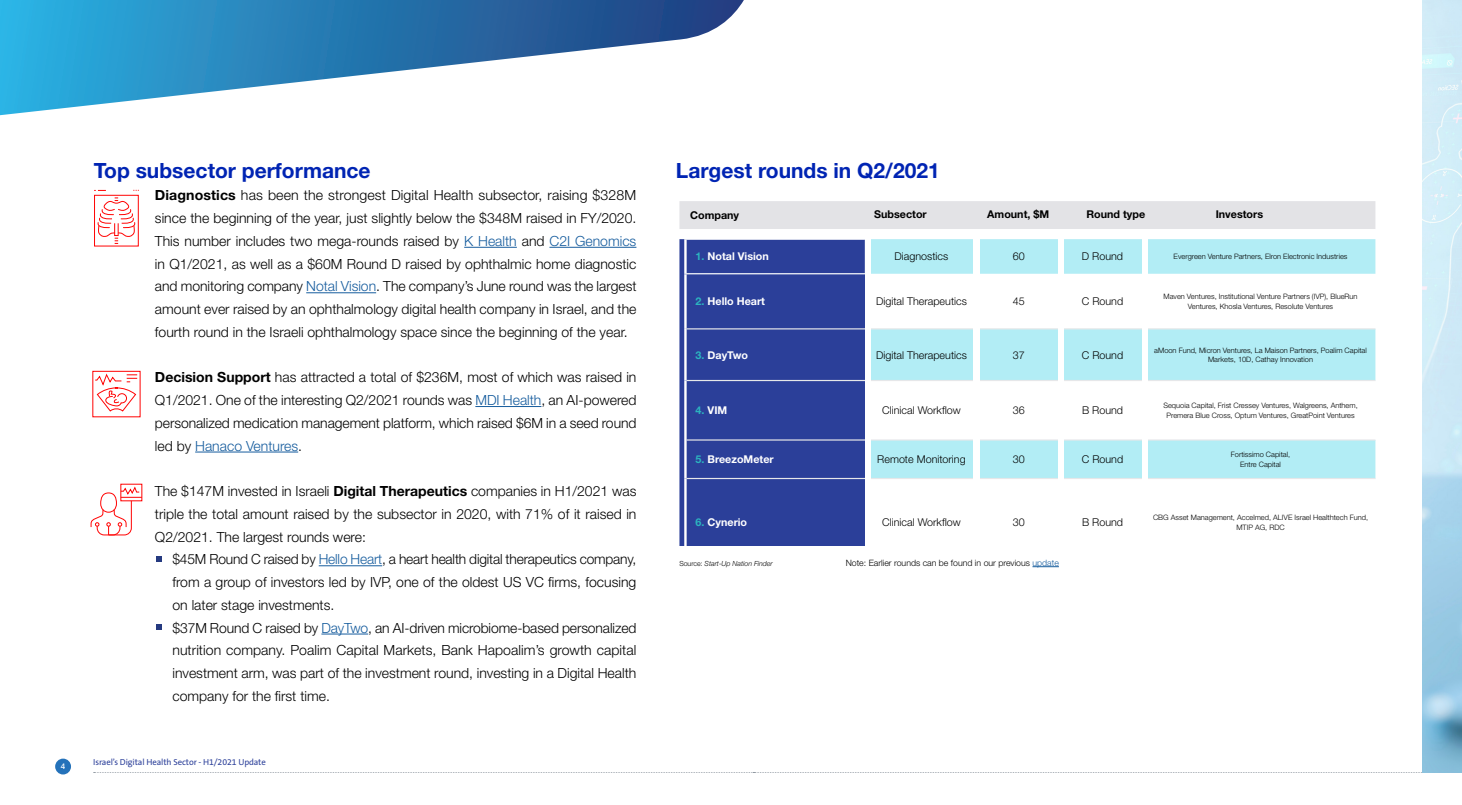
<style>
.page{position:relative;width:1462px;height:805px;background:#fff}
.page>*{position:absolute;margin:0;border:0;box-sizing:border-box;transform-origin:0 0}
.t1{font:700 21px "Helvetica Neue LT Std";color:#0024b3}
.t2{font:300 14px/22.8px "Helvetica Neue LT Std";color:#000;text-align:justify}
.t3{font:300 10.76px "Helvetica Neue LT Std";color:#000}
.t4{font:700 10.76px "Helvetica Neue LT Std";color:#fff}
.t5{font:700 10.76px "Helvetica Neue LT Std";color:#000}
.TOC_Top{font:300 8.75px "Helvetica Neue LT Std";color:#000}
.t6{font:8.75px "The Sans B W5 Plain";letter-spacing:-.01em;color:#2b3f99}
.t7{font:600 7.7px "Open Sans";color:#fff}
.t8{font:300 7.44px "Helvetica Neue LT Std";color:#000}
.t9{font:italic 300 7px "Helvetica Neue";color:#000}
.s1{font-weight:700}
.s2{color:#175d9e}
.s3{color:#2bb5bf}
.s4{font-family:"Helvetica Neue LT Std";font-style:normal}
</style>
<div class="page">
<div style="left:55px;top:759px;width:16px;height:15px;background:#2472ba;border-radius:50%"></div>
<svg style="left:94px;top:772px;width:1328px;height:1px"></svg>
<hr style="left:464px;top:247px;width:53px;height:1px;background:#175d9e">
<hr style="left:549px;top:247px;width:87px;height:1px;background:#175d9e">
<hr style="left:306px;top:292px;width:70px;height:1px;background:#175d9e">
<hr style="left:475px;top:406px;width:66px;height:1px;background:#175d9e">
<hr style="left:195px;top:452px;width:103px;height:1px;background:#175d9e">
<hr style="left:319px;top:565px;width:63px;height:1px;background:#175d9e">
<hr style="left:321px;top:634px;width:47px;height:1px;background:#175d9e">
<div style="left:679px;top:201px;width:696px;height:28px;background:#e3e3e6"></div>
<div style="left:679px;top:239px;width:186px;height:307px;background:#2b3f99"></div>
<div style="left:871px;top:239px;width:504px;height:35px;background:#b2edf5"></div>
<div style="left:871px;top:329px;width:504px;height:149px;background:#b2edf5"></div>
<hr style="left:686px;top:328px;width:179px;height:1px;background:#e6e7e9">
<hr style="left:870px;top:328px;width:103px;height:1px;background:#e6e7e9">
<hr style="left:979px;top:328px;width:79px;height:1px;background:#e6e7e9">
<hr style="left:686px;top:380px;width:179px;height:1px;background:#e6e7e9">
<hr style="left:686px;top:439px;width:179px;height:2px;background:#e6e7e9">
<hr style="left:686px;top:478px;width:179px;height:1px;background:#e6e7e9">
<hr style="left:870px;top:478px;width:103px;height:1px;background:#e6e7e9">
<hr style="left:979px;top:478px;width:79px;height:1px;background:#e6e7e9">
<hr style="left:684px;top:274px;width:2px;height:55px;background:#fff">
<hr style="left:684px;top:329px;width:2px;height:52px;background:#fff">
<hr style="left:684px;top:381px;width:2px;height:59px;background:#fff">
<hr style="left:684px;top:440px;width:2px;height:39px;background:#fff">
<hr style="left:684px;top:479px;width:2px;height:86px;background:#fff">
<hr style="left:1062px;top:328px;width:80px;height:1px;background:#e6e7e9">
<hr style="left:1145px;top:328px;width:230px;height:1px;background:#e6e7e9">
<svg style="left:871px;top:380px;width:504px;height:61px"></svg>
<hr style="left:1145px;top:439px;width:230px;height:2px;background:#e6e7e9">
<hr style="left:1062px;top:478px;width:80px;height:1px;background:#e6e7e9">
<hr style="left:1145px;top:478px;width:230px;height:1px;background:#e6e7e9">
<hr style="left:684px;top:239px;width:182px;height:1px;background:#fff">
<hr style="left:864px;top:240px;width:2px;height:33px;background:#fff">
<hr style="left:684px;top:273px;width:182px;height:1px;background:#fff">
<hr style="left:684px;top:240px;width:2px;height:33px;background:#fff">
<img style="left:1422px;top:0;width:39px;height:773px">
<div style="left:94px;top:195px;width:45px;height:51px;border:1px solid #ff0303"></div>
<svg style="left:97px;top:197px;width:39px;height:47px"></svg>
<svg style="left:91px;top:486px;width:51px;height:49px"></svg>
<svg style="left:95px;top:373px;width:42px;height:39px"></svg>
<svg style="left:157px;top:556px;width:5px;height:6px"></svg>
<svg style="left:157px;top:625px;width:5px;height:5px"></svg>
<div style="left:1057px;top:237px;width:6px;height:340px;background:#fff"></div>
<div style="left:972px;top:236px;width:7px;height:341px;background:#fff"></div>
<div style="left:1141px;top:237px;width:6px;height:340px;background:#fff"></div>
<svg style="left:1032px;top:566px;width:27px;height:1px"></svg>
<svg style="left:0;top:0;width:744px;height:115px"></svg>
<p class="t1" style="left:94px;top:157px;width:278px">Top subsector performance</p>
<p class="t2" style="left:155px;top:184px;width:483px"><span class="s1">Diagnostics</span> has been the strongest Digital Health subsector, raising $328M since the beginning of the year, just slightly below the $348M raised in FY/2020.<br>This number includes two mega-rounds raised by <span class="s2">K Health</span> and <span class="s2">C I2 Genomics </span>in Q1/2021, as well as a $60M Round D raised by ophthalmic home diagnostic and monitoring company <span class="s2">Notal Vision</span>. The company s’ June round was the largest amount ever raised by an ophthalmology digital health company in Israel, and the fourth round in the Israeli ophthalmology space since the beginning of the year.</p>
<p class="t2" style="left:155px;top:366px;width:483px"><span class="s1">Decision Support</span> has attracted a total of $236M, most of which was raised in Q1/2021. One of the interesting Q2/2021 rounds was <span class="s2">MDI Health</span>, an AI-powered personalized medication management platform, which raised $6M in a seed round led by <span class="s2">Hanaco Ventures</span>.</p>
<p class="t2" style="left:155px;top:479px;width:483px">The $147M invested in Israeli <span class="s1">Digital Therapeutics</span> companies in H1/2021 was triple the total amount raised by the subsector in 2020, with 71% of it raised in Q2/2021. The largest rounds were:</p>
<p class="t2" style="left:172px;top:548px;width:465px;text-align:right">$45M Round C raised by <span class="s2">Hello Heart</span> a, heart health digital therapeutics company, , one of the oldest US VC firms, focusing</p>
<p class="t2" style="left:172px;top:570px;width:219px">from a group of investors led by IVP on later stage investments.</p>
<p class="t2" style="left:172px;top:616px;width:465px">$37M Round C raised by <span class="s2">DayTwo</span>, an AI-driven microbiome-based personalized nutrition company. Poalim Capital Markets, Bank Hapoalim s’ growth capital investment arm, was part of the investment round, investing in a Digital Health company for the first time.</p>
<p class="t7" style="left:61px;top:761px;width:6px">4</p>
<p class="t6" style="left:93px;top:757px;width:174px">Israel s’ Digital Health Sector H- 1/2021 Update</p>
<p class="t1" style="left:676px;top:157px;width:265px">Largest rounds in Q2/2021</p>
<p class="t5" style="left:690px;top:208px;width:50px">Company</p>
<p class="t5" style="left:874px;top:207px;width:54px">Subsector</p>
<p class="t5" style="left:987px;top:208px;width:63px">Amount M$,</p>
<p class="t5" style="left:1086px;top:208px;width:60px">Round type</p>
<p class="t5" style="left:1215px;top:208px;width:49px">Investors</p>
<p class="t4" style="left:695px;top:250px;width:75px"><span class="s3">1.</span> Notal Vision</p>
<p class="t3" style="left:894px;top:250px;width:55px">Diagnostics</p>
<p class="t3" style="left:1012px;top:250px;width:13px">60</p>
<p class="t3" style="left:1081px;top:250px;width:43px">D Round</p>
<p class="t8" style="left:1173px;top:252px;width:175px">Evergreen Venture Partners, Elron Electronic Industries</p>
<p class="t8" style="left:1163px;top:292px;width:195px">Maven Ventures, Institutional Venture Partners (IVP ,) BlueRun</p>
<p class="t3" style="left:1081px;top:295px;width:43px">C Round</p>
<p class="t4" style="left:695px;top:295px;width:71px"><span class="s3">2.</span> Hello Heart</p>
<p class="t3" style="left:876px;top:295px;width:92px">Digital Therapeutics</p>
<p class="t3" style="left:1012px;top:295px;width:13px">45</p>
<p class="t8" style="left:1187px;top:302px;width:147px">Ventures, Khosla Ventures, Resolute Ventures</p>
<p class="t8" style="left:1154px;top:345px;width:214px">aMoon Fund, Micron Ventures, La Maison Partners, Poalim Capital</p>
<p class="t3" style="left:1081px;top:348px;width:43px">C Round</p>
<p class="t4" style="left:695px;top:348px;width:54px"><span class="s3">3.</span> DayTwo</p>
<p class="t8" style="left:1208px;top:355px;width:106px">Markets, 10D, Cathay Innovation</p>
<p class="t8" style="left:1163px;top:401px;width:196px">Sequoia Capital, Frist Cressey Ventures, Walgreens, Anthem,</p>
<p class="t3" style="left:1081px;top:404px;width:43px">B Round</p>
<p class="t3" style="left:876px;top:348px;width:92px">Digital Therapeutics</p>
<p class="t3" style="left:1012px;top:348px;width:13px">37</p>
<p class="t3" style="left:882px;top:404px;width:80px">Clinical Workflow</p>
<p class="t4" style="left:695px;top:404px;width:33px"><span class="s3">4.</span> VIM</p>
<p class="t3" style="left:1012px;top:404px;width:13px">36</p>
<p class="t8" style="left:1166px;top:411px;width:190px">Premera Blue Cross, Optum Ventures, GreatPoint Ventures</p>
<p class="t8" style="left:1230px;top:450px;width:61px">Fortissimo Capital,</p>
<p class="t3" style="left:1081px;top:453px;width:43px">C Round</p>
<p class="t4" style="left:695px;top:453px;width:80px"><span class="s3">5.</span> BreezoMeter</p>
<p class="t3" style="left:877px;top:453px;width:90px">Remote Monitoring</p>
<p class="t3" style="left:1012px;top:453px;width:13px">30</p>
<p class="t8" style="left:1239px;top:460px;width:42px">Entre Capital</p>
<p class="t8" style="left:1152px;top:513px;width:216px">CBG Asset Management, Accelmed, ALIVE Israel Healthtech Fund,</p>
<p class="t4" style="left:695px;top:516px;width:53px"><span class="s3">6.</span> Cynerio</p>
<p class="t8" style="left:1236px;top:523px;width:50px">MTIP AG, RDC</p>
<p class="t3" style="left:882px;top:516px;width:80px">Clinical Workflow</p>
<p class="t3" style="left:1081px;top:516px;width:43px">B Round</p>
<p class="t3" style="left:1012px;top:516px;width:13px">30</p>
<p class="t9" style="left:679px;top:558px;width:95px"><span class="s4">Source:</span> Start-Up Nation Finder</p>
<p class="TOC_Top" style="left:845px;top:557px;width:215px">Note: Earlier rounds can be found in our previous <span class="s2">update</span></p>
</div>
